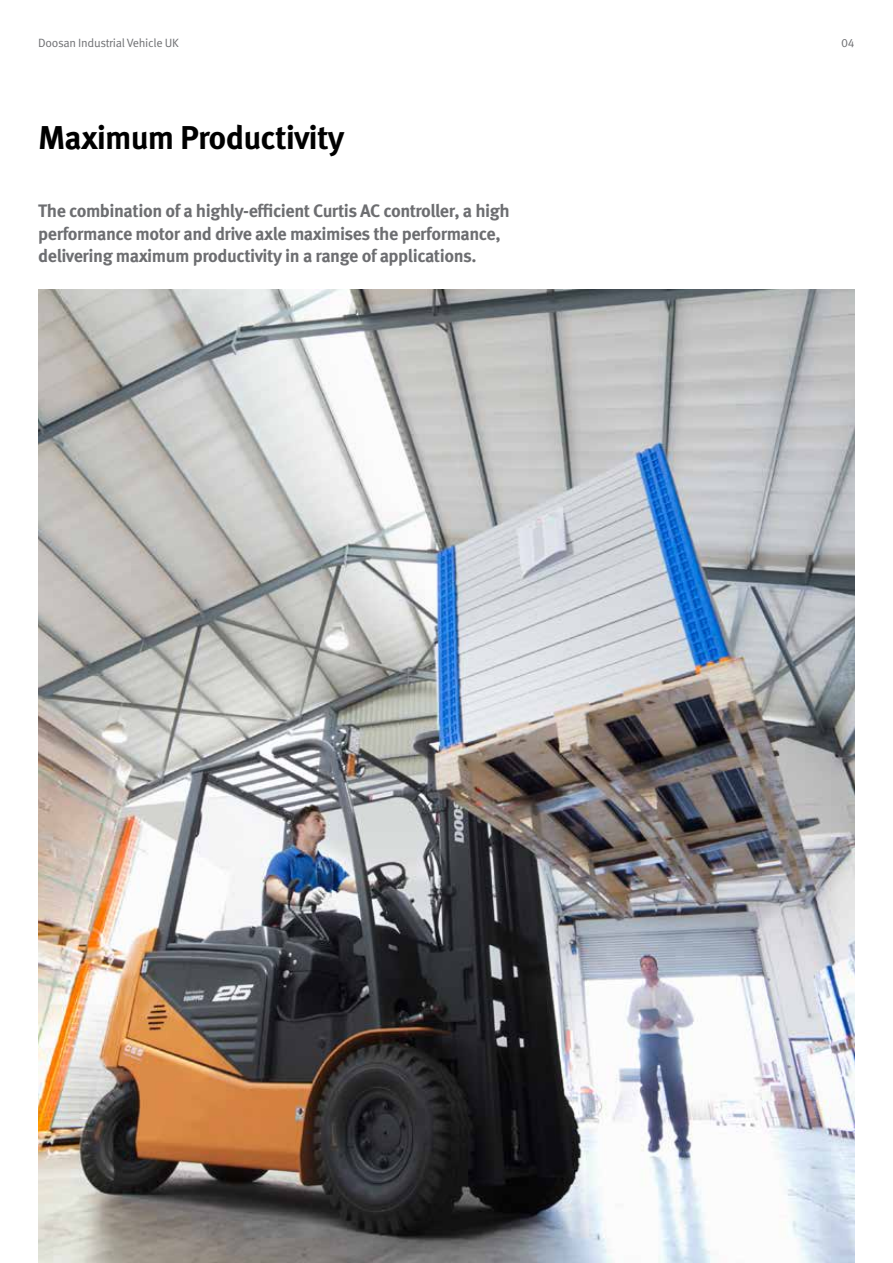
<style>
.page{position:relative;width:893px;height:1263px;background:#fff}
.page>*{position:absolute;margin:0;border:0;box-sizing:border-box;transform-origin:0 0}
.t1{font:700 33px "Meta Pro";letter-spacing:-.025em;color:#000}
.t2{font:700 18px/22.5px "Meta Pro";letter-spacing:-.025em;color:#6d6e71}
.t3{font:12px "Meta Pro Norm";letter-spacing:-.025em;color:#6d6e71}
</style>
<div class="page">
<img style="left:38px;top:289px;width:817px;height:974px">
<p class="t3" style="left:38px;top:34px;width:142px">Doosan Industrial Vehicle UK</p>
<p class="t3" style="left:841px;top:34px;width:15px">04</p>
<h1 class="t1" style="left:38px;top:111px;width:308px">Maximum Productivity</h1>
<p class="t2" style="left:38px;top:199px;width:473px">The combination of a highly-efficient Curtis AC controller, a high performance motor and drive axle maximises the performance, delivering maximum productivity in a range of applications.</p>
</div>
